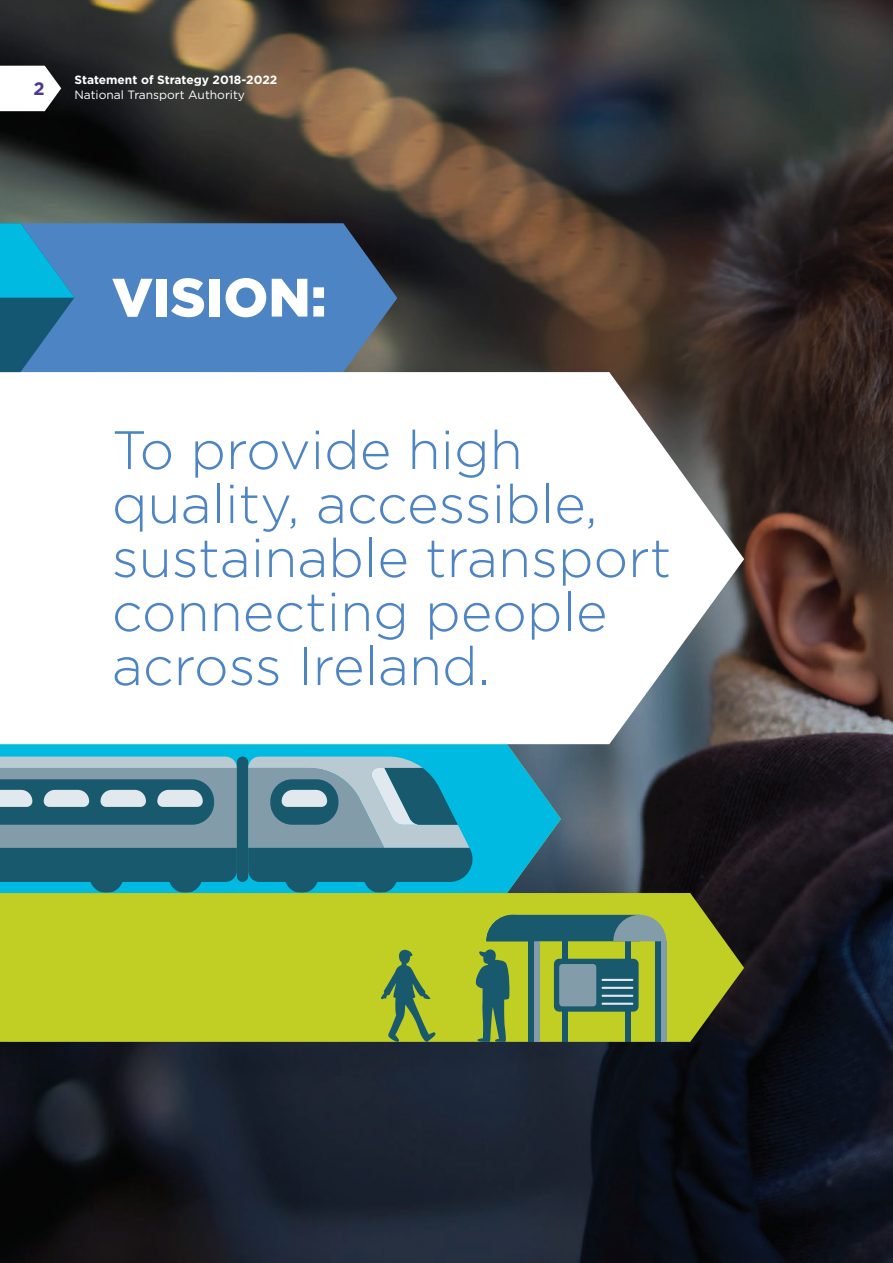
<style>
.page{position:relative;width:893px;height:1263px;background:#fff}
.page>*{position:absolute;margin:0;border:0;box-sizing:border-box;transform-origin:0 0}
.t1{font:300 54px/54px "Gotham";color:#4d84c4}
.t2{font:900 54px "Gotham";color:#fff}
.t3{font:700 18px "Gotham";color:#4e3696}
.t4{font:700 12px "Gotham";color:#fff}
.t5{font:12px "Gotham";color:#fff}
</style>
<div class="page">
<img style="left:0;top:0;width:893px;height:1263px">
<svg style="left:0;top:744px;width:561px;height:149px;background:#11a6c7"></svg>
<div style="left:0;top:768px;width:237px;height:80px;background:#839ca9"></div>
<svg style="left:0;top:779px;width:214px;height:46px;background:#518192"></svg>
<svg style="left:0;top:756px;width:237px;height:12px;background:#aec8d2"></svg>
<div style="left:237px;top:756px;width:11px;height:126px;background:#19596e;border-radius:6px"></div>
<svg style="left:0;top:848px;width:237px;height:44px;background:#146a83"></svg>
<svg style="left:248px;top:756px;width:230px;height:136px;background:#5092a5"></svg>
<svg style="left:0;top:66px;width:61px;height:45px"></svg>
<svg style="left:74px;top:223px;width:323px;height:149px;background:#4b7eb8"></svg>
<svg style="left:0;top:372px;width:744px;height:372px"></svg>
<div style="left:0;top:893px;width:744px;height:149px;background:#c1ce23"></div>
<svg style="left:381px;top:950px;width:55px;height:92px;background:#87a53c"></svg>
<div style="left:661px;top:941px;width:5px;height:101px;background:#839ca9"></div>
<div style="left:656px;top:941px;width:5px;height:101px;background:#19596e"></div>
<div style="left:534px;top:941px;width:5px;height:101px;background:#839ca9"></div>
<div style="left:529px;top:941px;width:5px;height:101px;background:#19596e"></div>
<div style="left:625px;top:941px;width:6px;height:101px;background:#19596e"></div>
<div style="left:562px;top:941px;width:5px;height:101px;background:#19596e"></div>
<svg style="left:486px;top:915px;width:180px;height:26px;background:#3b6f76"></svg>
<div style="left:554px;top:959px;width:85px;height:53px;background:#19596e;border-radius:5px"></div>
<div style="left:559px;top:964px;width:37px;height:42px;background:#839ca9;border-radius:3px"></div>
<hr style="left:602px;top:995px;width:31px;height:2px;background:#e1e9ee">
<hr style="left:602px;top:979px;width:31px;height:2px;background:#e1e9ee">
<hr style="left:602px;top:987px;width:31px;height:2px;background:#e1e9ee">
<hr style="left:602px;top:1003px;width:31px;height:2px;background:#e1e9ee">
<svg style="left:475px;top:948px;width:35px;height:94px;background:#5a8650"></svg>
<svg style="left:0;top:223px;width:74px;height:149px;background:#2186b2"></svg>
<p class="t3" style="left:34px;top:78px;width:13px">2</p>
<p class="t4" style="left:74px;top:73px;width:204px">Statement of Strategy 2018-2022</p>
<p class="t5" style="left:74px;top:88px;width:172px">National Transport Authority</p>
<p class="t2" style="left:112px;top:266px;width:216px">VISION:</p>
<p class="t1" style="left:112px;top:422px;width:561px">To provide high quality, accessible, sustainable transport connecting people across Ireland.</p>
</div>
